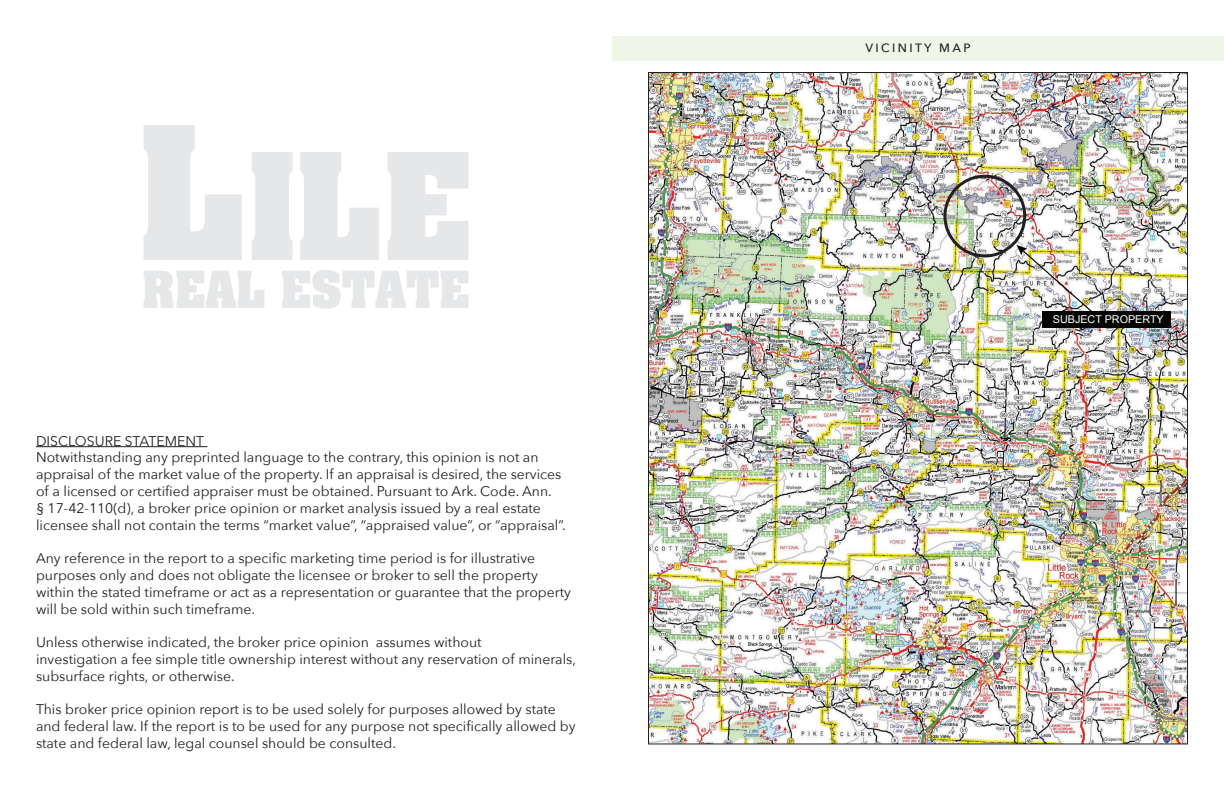
<style>
.page{position:relative;width:1224px;height:792px;background:#fff}
.page>*{position:absolute;margin:0;border:0;box-sizing:border-box;transform-origin:0 0}
.t1{font:14px/16.8px "Avenir Next";color:#231f20}
.t2{font:500 12px "Avenir Next";letter-spacing:.2em;color:#231f20}
.t3{font:10.8px "Arial";color:#fff}
</style>
<div class="page">
<hr style="left:36px;top:446px;width:171px;height:1px;background:#231f20">
<svg style="left:144px;top:125px;width:325px;height:184px;fill:#e6e7e9"></svg>
<img style="left:650px;top:74px;width:536px;height:668px">
<div style="left:943px;top:175px;width:83px;height:82px;border:3px solid #231f20;border-radius:50%"></div>
<img style="left:1017px;top:245px;width:79px;height:70px">
<div style="left:1042px;top:312px;width:129px;height:16px;background:#050504"></div>
<div style="left:612px;top:36px;width:612px;height:24px;background:#eff6e8"></div>
<p class="t1" style="left:36px;top:432px;width:170px">DISCLOSURE STATEMENT</p>
<p class="t1" style="left:36px;top:449px;width:531px">Notwithstanding any preprinted language to the contrary, this opinion is not an appraisal of the market value of the property. If an appraisal is desired, the services of a licensed or certified appraiser must be obtained. Pursuant to Ark. Code. Ann.<br>§ 17-42-110(d), a broker price opinion or market analysis issued by a real estate licensee shall not contain the terms “market value”, “appraised value”, or “appraisal”.</p>
<p class="t1" style="left:36px;top:549px;width:536px">Any reference in the report to a specific marketing time period is for illustrative purposes only and does not obligate the licensee or broker to sell the property within the stated timeframe or act as a representation or guarantee that the property will be sold within such timeframe.</p>
<p class="t1" style="left:36px;top:633px;width:447px">Unless otherwise indicated, the broker price opinion assumes without</p>
<p class="t1" style="left:36px;top:650px;width:542px">investigation a fee simple title ownership interest without any reservation of minerals, subsurface rights, or otherwise.</p>
<p class="t1" style="left:36px;top:701px;width:541px">This broker price opinion report is to be used solely for purposes allowed by state and federal law. If the report is to be used for any purpose not specifically allowed by state and federal law, legal counsel should be consulted.</p>
<p class="t2" style="left:865px;top:38px;width:107px">VICINITY MAP</p>
<p class="t3" style="left:1053px;top:313px;width:112px">SUBJECT PROPERTY</p>
<p class="t3" style="left:755px;top:613px;width:52px">TRACT #3</p>
</div>
